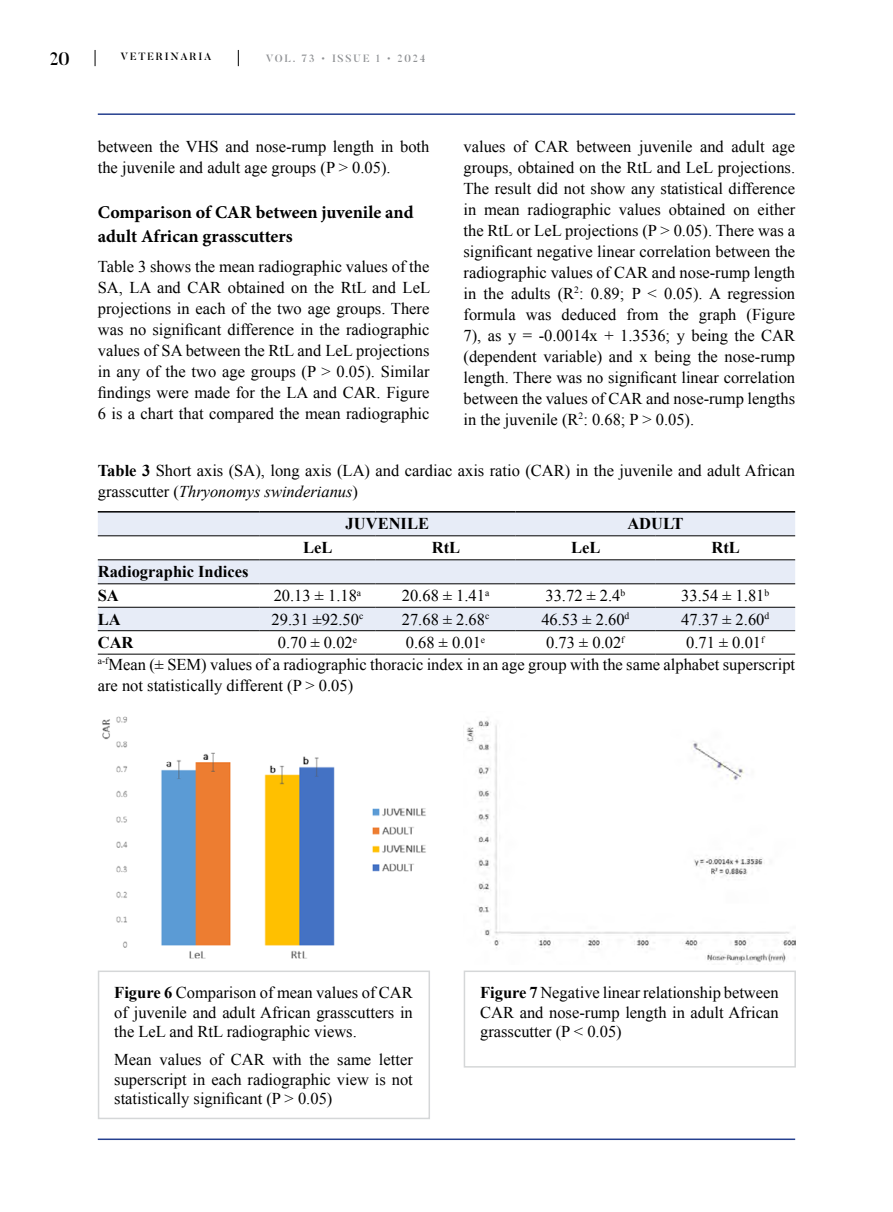
<style>
.page{position:relative;width:893px;height:1212px;background:#fff}
.page>*{position:absolute;margin:0;border:0;box-sizing:border-box;transform-origin:0 0}
.t1{font:700 18px/24px "Minion Pro";color:#000}
.t2{font:500 18px "Butler";color:#000}
.t3{font:16.5px/21px "Times New Roman";color:#000;text-align:justify}
.t4{font:700 16.5px/23.7px "Times New Roman";color:#000}
.t5{font:500 10.5px "Butler";letter-spacing:.17em;color:#8f9194}
.t6{font:500 10.5px "Butler";letter-spacing:.17em;color:#000}
.s1{font-weight:700}
.s2{font-style:italic}
</style>
<div class="page">
<svg style="left:95px;top:50px;width:1px;height:16px"></svg>
<svg style="left:238px;top:50px;width:1px;height:16px"></svg>
<hr style="left:98px;top:1138px;width:697px;height:2px;background:#25408f">
<hr style="left:98px;top:113px;width:697px;height:2px;background:#25408f">
<img style="left:102px;top:716px;width:324px;height:243px">
<svg style="left:98px;top:512px;width:697px;height:118px;fill:#e7ecf7"></svg>
<hr style="left:98px;top:511px;width:161px;height:1px;background:#000">
<hr style="left:259px;top:511px;width:117px;height:1px;background:#000">
<hr style="left:376px;top:511px;width:139px;height:1px;background:#000">
<hr style="left:98px;top:559px;width:161px;height:1px;background:#000">
<hr style="left:259px;top:559px;width:117px;height:1px;background:#000">
<hr style="left:376px;top:559px;width:139px;height:1px;background:#000">
<hr style="left:515px;top:559px;width:140px;height:1px;background:#000">
<hr style="left:655px;top:559px;width:140px;height:1px;background:#000">
<hr style="left:98px;top:654px;width:161px;height:1px;background:#000">
<hr style="left:259px;top:654px;width:117px;height:1px;background:#000">
<hr style="left:376px;top:654px;width:139px;height:1px;background:#000">
<hr style="left:515px;top:654px;width:140px;height:1px;background:#000">
<hr style="left:655px;top:654px;width:140px;height:1px;background:#000">
<hr style="left:515px;top:511px;width:140px;height:1px;background:#000">
<hr style="left:655px;top:511px;width:140px;height:1px;background:#000">
<hr style="left:98px;top:535px;width:161px;height:1px;background:#000">
<hr style="left:259px;top:535px;width:117px;height:1px;background:#000">
<hr style="left:376px;top:535px;width:139px;height:1px;background:#000">
<hr style="left:515px;top:535px;width:140px;height:1px;background:#000">
<hr style="left:655px;top:535px;width:140px;height:1px;background:#000">
<hr style="left:98px;top:583px;width:161px;height:1px;background:#000">
<hr style="left:259px;top:583px;width:117px;height:1px;background:#000">
<hr style="left:376px;top:583px;width:139px;height:1px;background:#000">
<hr style="left:515px;top:583px;width:140px;height:1px;background:#000">
<hr style="left:655px;top:583px;width:140px;height:1px;background:#000">
<hr style="left:98px;top:607px;width:161px;height:1px;background:#000">
<hr style="left:259px;top:607px;width:117px;height:1px;background:#000">
<hr style="left:376px;top:607px;width:139px;height:1px;background:#000">
<hr style="left:515px;top:607px;width:140px;height:1px;background:#000">
<hr style="left:655px;top:607px;width:140px;height:1px;background:#000">
<hr style="left:98px;top:630px;width:161px;height:1px;background:#000">
<hr style="left:259px;top:630px;width:117px;height:1px;background:#000">
<hr style="left:376px;top:630px;width:139px;height:1px;background:#000">
<hr style="left:515px;top:630px;width:140px;height:1px;background:#000">
<hr style="left:655px;top:630px;width:140px;height:1px;background:#000">
<img style="left:467px;top:717px;width:328px;height:247px">
<div style="left:98px;top:970px;width:332px;height:149px;border:2px solid #d5d7d8"></div>
<div style="left:464px;top:970px;width:332px;height:97px;border:2px solid #d5d7d8"></div>
<p class="t2" style="left:50px;top:47px;width:21px">20</p>
<p class="t5" style="left:266px;top:51px;width:161px">VOL. 73 • ISSUE 1 • 2024</p>
<p class="t6" style="left:120px;top:50px;width:93px">VETERINARIA</p>
<p class="t3" style="left:98px;top:135px;width:333px">between the VHS and nose-rump length in both the juvenile and adult age groups (P &gt; 0.05).</p>
<p class="t1" style="left:98px;top:201px;width:317px">Comparison of CAR between juvenile and adult African grasscutters</p>
<p class="t3" style="left:98px;top:255px;width:334px">Table 3 shows the mean radiographic values of the SA, LA and CAR obtained on the RtL and LeL projections in each of the two age groups. There was no significant difference in the radiographic values of SA between the RtL and LeL projections in any of the two age groups (P &gt; 0.05). Similar findings were made for the LA and CAR. Figure 6 is a chart that compared the mean radiographic</p>
<p class="t3" style="left:463px;top:136px;width:333px">values of CAR between juvenile and adult age groups, obtained on the RtL and LeL projections.<br>The result did not show any statistical difference in mean radiographic values obtained on either the RtL or LeL projections (P &gt; 0.05). There was a significant negative linear correlation between the radiographic values of CAR and nose-rump length in the adults (R<sup>2</sup>: 0.89; P &lt; 0.05). A regression formula was deduced from the graph (Figure 7), as y = -0.0014x + 1.3536; y being the CAR (dependent variable) and x being the nose-rump length. There was no significant linear correlation between the values of CAR and nose-rump lengths in the juvenile (R<sup>2</sup>: 0.68; P &gt; 0.05).</p>
<p class="t3" style="left:98px;top:459px;width:699px"><span class="s1">Table 3</span> Short axis (SA), long axis (LA) and cardiac axis ratio (CAR) in the juvenile and adult African grasscutter (<span class="s2">Thryonomys swinderianus</span>)</p>
<p class="t4" style="left:346px;top:512px;width:85px">JUVENILE</p>
<p class="t4" style="left:627px;top:512px;width:58px">ADULT</p>
<p class="t4" style="left:303px;top:536px;width:31px">LeL</p>
<p class="t4" style="left:432px;top:536px;width:30px">RtL</p>
<p class="t4" style="left:571px;top:536px;width:31px">LeL</p>
<p class="t4" style="left:711px;top:536px;width:30px">RtL</p>
<p class="t4" style="left:98px;top:560px;width:152px">Radiographic Indices<br>SA</p>
<p class="t3" style="left:274px;top:585px;width:89px">20.13 ± 1.18<sup>a</sup></p>
<p class="t3" style="left:402px;top:585px;width:89px">20.68 ± 1.41<sup>a</sup></p>
<p class="t3" style="left:545px;top:585px;width:81px">33.72 ± 2.4<sup>b</sup></p>
<p class="t3" style="left:681px;top:585px;width:90px">33.54 ± 1.81<sup>b</sup></p>
<p class="t4" style="left:98px;top:607px;width:24px">LA</p>
<p class="t3" style="left:272px;top:608px;width:93px">29.31 ±92.50<sup>c</sup></p>
<p class="t3" style="left:402px;top:608px;width:89px">27.68 ± 2.68<sup>c</sup></p>
<p class="t3" style="left:541px;top:608px;width:90px">46.53 ± 2.60<sup>d</sup></p>
<p class="t3" style="left:681px;top:608px;width:90px">47.37 ± 2.60<sup>d</sup></p>
<p class="t4" style="left:98px;top:630px;width:37px">CAR</p>
<p class="t3" style="left:278px;top:632px;width:81px">0.70 ± 0.02<sup>e</sup></p>
<p class="t3" style="left:406px;top:632px;width:81px">0.68 ± 0.01<sup>e</sup></p>
<p class="t3" style="left:546px;top:632px;width:80px">0.73 ± 0.02<sup>f</sup></p>
<p class="t3" style="left:98px;top:632px;width:699px;text-align:left;text-indent:588px">0.71 ± 0.01<sup>f a-f</sup>Mean (± SEM) values of a radiographic thoracic index in an age group with the same alphabet superscript are not statistically different (P &gt; 0.05)</p>
<p class="t3" style="left:114px;top:982px;width:300px;line-height:19.5px"><span class="s1">Figure 6</span> Comparison of mean values of CAR of juvenile and adult African grasscutters in the LeL and RtL radiographic views.</p>
<p class="t3" style="left:114px;top:1049px;width:300px;line-height:19.5px">Mean values of CAR with the same letter superscript in each radiographic view is not statistically significant (P &gt; 0.05)</p>
<p class="t3" style="left:480px;top:982px;width:300px;line-height:19.5px"><span class="s1">Figure 7</span> Negative linear relationship between CAR and nose-rump length in adult African grasscutter (P &lt; 0.05)</p>
</div>
